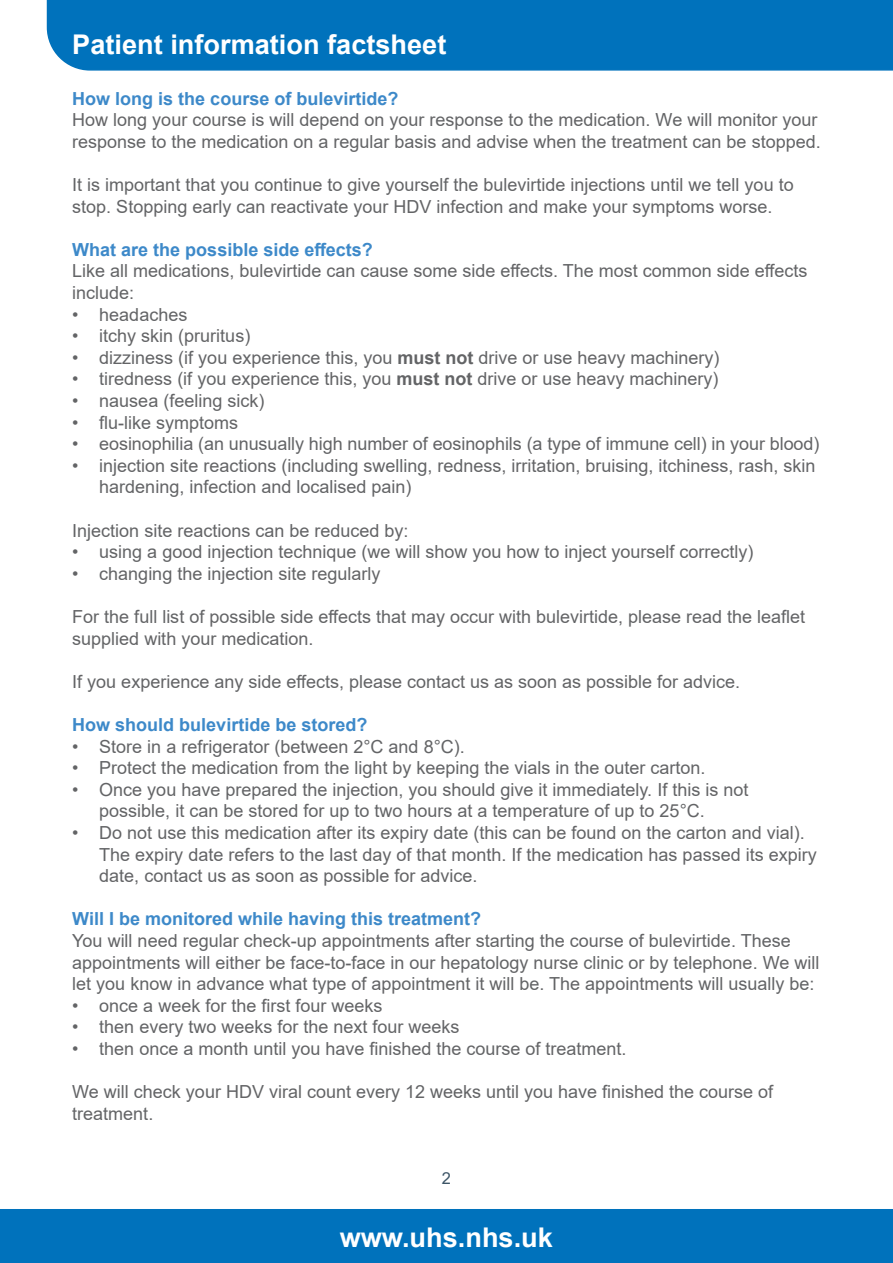
<style>
.page{position:relative;width:893px;height:1263px;background:#fff}
.page>*{position:absolute;margin:0;border:0;box-sizing:border-box;transform-origin:0 0}
.t1{font:700 27.15px "Arial";color:#fff}
.t2{font:18px/21.6px "Arial";color:#636466}
.t3{font:700 18px "Arial";color:#3d89c9}
.t4{font:16.5px "Arial";color:#3d5567}
.s1{font-weight:700}
</style>
<div class="page">
<div style="left:0;top:1209px;width:893px;height:54px;background:#0072bc"></div>
<div style="left:46px;top:0;width:847px;height:71px;background:#0072bc"></div>
<h1 class="t1" style="left:72px;top:25px;width:376px">Patient information factsheet</h1>
<p class="t3" style="left:72px;top:86px;width:328px">How long is the course of bulevirtide?</p>
<p class="t2" style="left:72px;top:109px;width:750px">How long your course is will depend on your response to the medication. We will monitor your response to the medication on a regular basis and advise when the treatment can be stopped.</p>
<p class="t2" style="left:72px;top:174px;width:723px">It is important that you continue to give yourself the bulevirtide injections until we tell you to stop. Stopping early can reactivate your HDV infection and make your symptoms worse.</p>
<p class="t3" style="left:72px;top:237px;width:302px">What are the possible side effects?</p>
<p class="t2" style="left:72px;top:260px;width:737px">Like all medications, bulevirtide can cause some side effects. The most common side effects include:</p>
<p class="t2" style="left:72px;top:303px;width:117px">• headaches</p>
<p class="t2" style="left:72px;top:325px;width:180px">• itchy skin (pruritus)</p>
<p class="t2" style="left:72px;top:346px;width:649px">• dizziness (if you experience this, you <span class="s1">must not</span> drive or use heavy machinery)</p>
<p class="t2" style="left:72px;top:368px;width:648px">• tiredness (if you experience this, you <span class="s1">must not</span> drive or use heavy machinery)</p>
<p class="t2" style="left:72px;top:390px;width:194px">• nausea (feeling sick)</p>
<p class="t2" style="left:72px;top:411px;width:168px">• flu-like symptoms</p>
<p class="t2" style="left:72px;top:433px;width:749px">• eosinophilia (an unusually high number of eosinophils (a type of immune cell) in your blood)</p>
<p class="t2" style="left:99px;top:454px;width:718px;text-indent:-27px">• injection site reactions (including swelling, redness, irritation, bruising, itchiness, rash, skin hardening, infection and localised pain)</p>
<p class="t2" style="left:72px;top:519px;width:338px">Injection site reactions can be reduced by:</p>
<p class="t2" style="left:72px;top:541px;width:683px">• using a good injection technique (we will show you how to inject yourself correctly)</p>
<p class="t2" style="left:72px;top:562px;width:310px">• changing the injection site regularly</p>
<p class="t2" style="left:72px;top:606px;width:734px">For the full list of possible side effects that may occur with bulevirtide, please read the leaflet supplied with your medication.</p>
<p class="t2" style="left:72px;top:670px;width:669px">If you experience any side effects, please contact us as soon as possible for advice.</p>
<p class="t3" style="left:72px;top:712px;width:297px">How should bulevirtide be stored?</p>
<p class="t2" style="left:72px;top:735px;width:394px">• Store in a refrigerator (between 2°C and 8°C).</p>
<p class="t2" style="left:72px;top:757px;width:635px">• Protect the medication from the light by keeping the vials in the outer carton.</p>
<p class="t2" style="left:99px;top:778px;width:651px;text-indent:-27px">• Once you have prepared the injection, you should give it immediately. If this is not possible, it can be stored for up to two hours at a temperature of up to 25°C.</p>
<p class="t2" style="left:99px;top:822px;width:719px;text-indent:-27px">• Do not use this medication after its expiry date (this can be found on the carton and vial).<br>The expiry date refers to the last day of that month. If the medication has passed its expiry date, contact us as soon as possible for advice.</p>
<p class="t3" style="left:72px;top:906px;width:410px">Will I be monitored while having this treatment?</p>
<p class="t2" style="left:72px;top:930px;width:749px">You will need regular check-up appointments after starting the course of bulevirtide. These appointments will either be face-to-face in our hepatology nurse clinic or by telephone. We will let you know in advance what type of appointment it will be. The appointments will usually be:</p>
<p class="t2" style="left:72px;top:994px;width:312px">• once a week for the first four weeks</p>
<p class="t2" style="left:72px;top:1016px;width:389px">• then every two weeks for the next four weeks</p>
<p class="t2" style="left:72px;top:1038px;width:556px">• then once a month until you have finished the course of treatment.</p>
<p class="t2" style="left:72px;top:1081px;width:702px">We will check your HDV viral count every 12 weeks until you have finished the course of treatment.</p>
<p class="t4" style="left:442px;top:1166px;width:11px">2</p>
<h1 class="t1" style="left:340px;top:1218px;width:215px">www.uhs.nhs.uk</h1>
</div>
